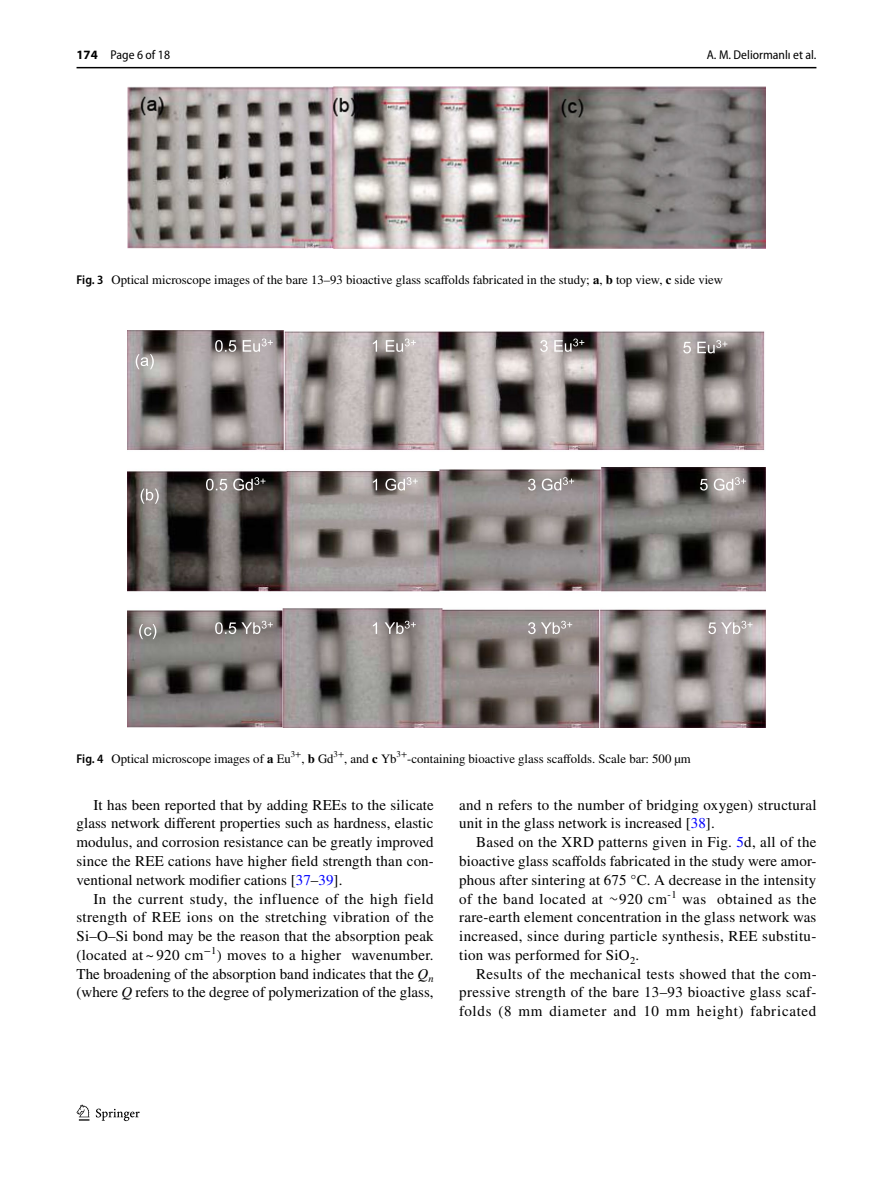
<style>
.page{position:relative;width:893px;height:1187px;background:#fff}
.page>*{position:absolute;margin:0;border:0;box-sizing:border-box;transform-origin:0 0}
.t1{font:15px/18.8px "STIX";letter-spacing:.01em;color:#000;text-align:justify}
.t2{font:12.75px "STIX";color:#000}
.t3{font:semi-condensed 12.75px "Myriad Pro";color:#000}
.s1{font-weight:700;font-stretch:normal}
.s2{font-family:"Myriad Pro";font-weight:600;font-stretch:semi-condensed}
.s3{font-weight:700}
.s4{color:#00f}
.s5{font-style:italic}
.s6{font-family:"Code 2000"}
</style>
<div class="page">
<hr style="left:77px;top:67px;width:739px;height:1px;background:#000">
<svg style="left:77px;top:1104px;width:12px;height:16px"></svg>
<svg style="left:96px;top:1108px;width:44px;height:12px"></svg>
<img style="left:127px;top:87px;width:638px;height:161px">
<img style="left:127px;top:331px;width:638px;height:396px">
<svg style="left:683px;top:340px;width:44px;height:13px"></svg>
<svg style="left:540px;top:338px;width:44px;height:14px"></svg>
<svg style="left:373px;top:338px;width:43px;height:14px"></svg>
<svg style="left:215px;top:338px;width:58px;height:14px"></svg>
<svg style="left:700px;top:477px;width:46px;height:13px"></svg>
<svg style="left:528px;top:477px;width:46px;height:13px"></svg>
<svg style="left:373px;top:477px;width:45px;height:13px"></svg>
<svg style="left:206px;top:477px;width:60px;height:13px"></svg>
<svg style="left:708px;top:620px;width:44px;height:14px"></svg>
<svg style="left:528px;top:620px;width:44px;height:14px"></svg>
<svg style="left:373px;top:620px;width:43px;height:14px"></svg>
<svg style="left:215px;top:620px;width:58px;height:14px"></svg>
<svg style="left:136px;top:354px;width:18px;height:15px"></svg>
<svg style="left:141px;top:488px;width:18px;height:15px"></svg>
<svg style="left:139px;top:624px;width:17px;height:15px"></svg>
<p class="t3" style="left:77px;top:48px;width:95px"><span class="s1">174</span> Page 6 of 18</p>
<p class="t3" style="left:707px;top:48px;width:111px">A. M. Deliormanlı et al.</p>
<p class="t2" style="left:77px;top:270px;width:648px"><span class="s2">Fig. 3</span> Optical microscope images of the bare 13–93 bioactive glass scaffolds fabricated in the study; <span class="s3">a</span>, <span class="s3">b</span> top view, <span class="s3">c</span> side view</p>
<p class="t2" style="left:77px;top:749px;width:616px"><span class="s2">Fig. 4</span> Optical microscope images of <span class="s3">a</span> Eu<sup>3+</sup>, <span class="s3">b</span> Gd<sup>3+</sup>, and <span class="s3">c</span> Yb<sup>3+</sup>-containing bioactive glass scaffolds. Scale bar: 500 µm</p>
<p class="t1" style="left:77px;top:796px;width:359px;text-indent:17px">It has been reported that by adding REEs to the silicate glass network different properties such as hardness, elastic modulus, and corrosion resistance can be greatly improved since the REE cations have higher field strength than con&shy;ventional network modifier cations [<span class="s4">37</span>–<span class="s4">39</span>].</p>
<p class="t1" style="left:77px;top:890px;width:359px;text-indent:17px">In the current study, the influence of the high field strength of REE ions on the stretching vibration of the Si–O–Si bond may be the reason that the absorption peak (located at ~ 920 cm<sup>−1</sup>) moves to a higher wavenumber.<br>The broadening of the absorption band indicates that the <span class="s5">Q</span><sub>n </sub>(where <span class="s5">Q</span> refers to the degree of polymerization of the glass,</p>
<p class="t1" style="left:459px;top:796px;width:359px">and n refers to the number of bridging oxygen) structural unit in the glass network is increased [<span class="s4">38</span>].</p>
<p class="t1" style="left:459px;top:833px;width:359px;text-indent:17px">Based on the XRD patterns given in Fig. <span class="s4">5</span>d, all of the bioactive glass scaffolds fabricated in the study were amor&shy;phous after sintering at 675 °C. A decrease in the intensity of the band located at <span class="s6">∼</span>920 cm<sup>-1</sup> was obtained as the rare-earth element concentration in the glass network was increased, since during particle synthesis, REE substitu&shy;tion was performed for SiO<sub>2</sub>.</p>
<p class="t1" style="left:459px;top:965px;width:359px;text-indent:17px">Results of the mechanical tests showed that the com&shy;pressive strength of the bare 13–93 bioactive glass scaf&shy;folds (8 mm diameter and 10 mm height) fabricated</p>
</div>
